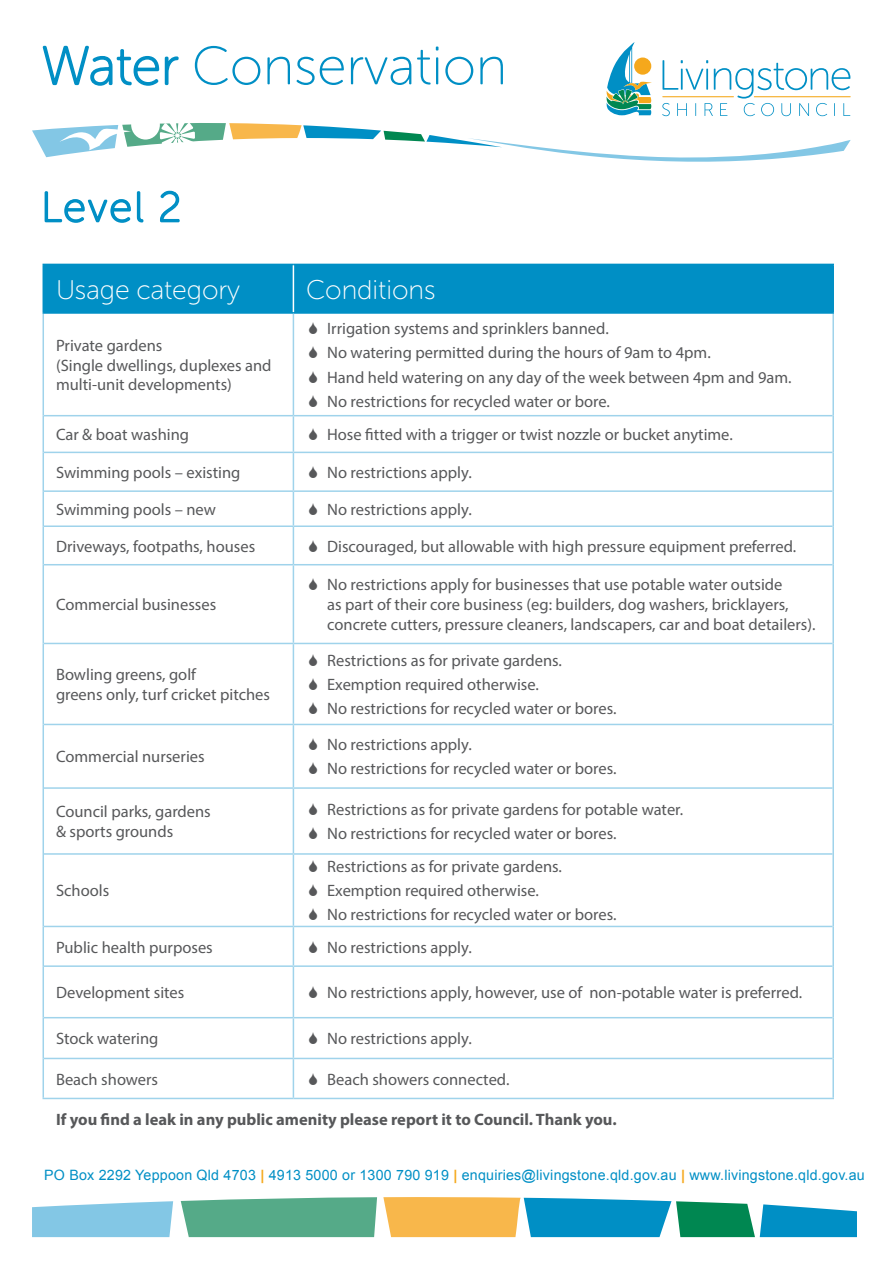
<style>
.page{position:relative;width:893px;height:1263px;background:#fff}
.page>*{position:absolute;margin:0;border:0;box-sizing:border-box;transform-origin:0 0}
.t1{font:54px "Museo Sans Rounded 100";color:#008fc5}
.t2{font:42px "Museo Sans Rounded 100";letter-spacing:.05em;color:#008fc5}
.Body_Text{font:27px "Museo Sans Rounded 100";color:#fff}
.Body_Text-2{font:16.5px/19.8px "Myriad Pro";color:#57585a}
.Body_Text-3{font:700 16.5px "Myriad Pro";color:#57585a}
.t3{font:14.25px "Arial";letter-spacing:.015em;color:#008fc5}
.s1{font-weight:700;color:#f5a81c}
</style>
<div class="page">
<div style="left:44px;top:265px;width:788px;height:47px;background:#008fc5"></div>
<hr style="left:43px;top:314px;width:1px;height:102px;background:#9fd3eb">
<hr style="left:293px;top:314px;width:1px;height:101px;background:#9fd3eb">
<hr style="left:832px;top:314px;width:2px;height:102px;background:#9fd3eb">
<hr style="left:43px;top:416px;width:1px;height:36px;background:#9fd3eb">
<hr style="left:293px;top:416px;width:1px;height:36px;background:#9fd3eb">
<hr style="left:832px;top:416px;width:2px;height:36px;background:#9fd3eb">
<hr style="left:43px;top:452px;width:1px;height:39px;background:#9fd3eb">
<hr style="left:293px;top:453px;width:1px;height:37px;background:#9fd3eb">
<hr style="left:832px;top:452px;width:2px;height:39px;background:#9fd3eb">
<hr style="left:43px;top:491px;width:1px;height:35px;background:#9fd3eb">
<hr style="left:293px;top:492px;width:1px;height:33px;background:#9fd3eb">
<hr style="left:832px;top:491px;width:2px;height:35px;background:#9fd3eb">
<hr style="left:43px;top:526px;width:1px;height:39px;background:#9fd3eb">
<hr style="left:293px;top:527px;width:1px;height:37px;background:#9fd3eb">
<hr style="left:832px;top:526px;width:2px;height:39px;background:#9fd3eb">
<hr style="left:43px;top:565px;width:1px;height:78px;background:#9fd3eb">
<hr style="left:293px;top:565px;width:1px;height:78px;background:#9fd3eb">
<hr style="left:832px;top:565px;width:2px;height:78px;background:#9fd3eb">
<hr style="left:43px;top:643px;width:1px;height:81px;background:#9fd3eb">
<hr style="left:293px;top:644px;width:1px;height:80px;background:#9fd3eb">
<hr style="left:832px;top:643px;width:2px;height:81px;background:#9fd3eb">
<hr style="left:43px;top:724px;width:1px;height:64px;background:#9fd3eb">
<hr style="left:293px;top:725px;width:1px;height:62px;background:#9fd3eb">
<hr style="left:832px;top:724px;width:2px;height:64px;background:#9fd3eb">
<hr style="left:43px;top:788px;width:1px;height:66px;background:#9fd3eb">
<hr style="left:293px;top:789px;width:1px;height:64px;background:#9fd3eb">
<hr style="left:832px;top:788px;width:2px;height:66px;background:#9fd3eb">
<hr style="left:43px;top:854px;width:1px;height:72px;background:#9fd3eb">
<hr style="left:293px;top:855px;width:1px;height:71px;background:#9fd3eb">
<hr style="left:832px;top:854px;width:2px;height:72px;background:#9fd3eb">
<hr style="left:43px;top:926px;width:1px;height:40px;background:#9fd3eb">
<hr style="left:293px;top:927px;width:1px;height:38px;background:#9fd3eb">
<hr style="left:832px;top:926px;width:2px;height:40px;background:#9fd3eb">
<hr style="left:43px;top:966px;width:1px;height:52px;background:#9fd3eb">
<hr style="left:293px;top:967px;width:1px;height:50px;background:#9fd3eb">
<hr style="left:832px;top:966px;width:2px;height:52px;background:#9fd3eb">
<hr style="left:43px;top:1018px;width:1px;height:40px;background:#9fd3eb">
<hr style="left:293px;top:1018px;width:1px;height:40px;background:#9fd3eb">
<hr style="left:832px;top:1018px;width:2px;height:40px;background:#9fd3eb">
<hr style="left:43px;top:1058px;width:1px;height:40px;background:#9fd3eb">
<hr style="left:293px;top:1059px;width:1px;height:39px;background:#9fd3eb">
<hr style="left:832px;top:1058px;width:2px;height:40px;background:#9fd3eb">
<hr style="left:44px;top:415px;width:249px;height:1px;background:#9fd3eb">
<hr style="left:293px;top:415px;width:539px;height:1px;background:#9fd3eb">
<hr style="left:44px;top:452px;width:249px;height:1px;background:#9fd3eb">
<hr style="left:293px;top:452px;width:539px;height:1px;background:#9fd3eb">
<hr style="left:44px;top:490px;width:249px;height:2px;background:#9fd3eb">
<hr style="left:293px;top:490px;width:539px;height:2px;background:#9fd3eb">
<hr style="left:44px;top:525px;width:249px;height:2px;background:#9fd3eb">
<hr style="left:293px;top:525px;width:539px;height:2px;background:#9fd3eb">
<hr style="left:44px;top:564px;width:249px;height:1px;background:#9fd3eb">
<hr style="left:293px;top:564px;width:539px;height:1px;background:#9fd3eb">
<hr style="left:44px;top:643px;width:249px;height:1px;background:#9fd3eb">
<hr style="left:293px;top:643px;width:539px;height:1px;background:#9fd3eb">
<hr style="left:44px;top:724px;width:249px;height:1px;background:#9fd3eb">
<hr style="left:293px;top:724px;width:539px;height:1px;background:#9fd3eb">
<hr style="left:44px;top:787px;width:249px;height:2px;background:#9fd3eb">
<hr style="left:293px;top:787px;width:539px;height:2px;background:#9fd3eb">
<hr style="left:44px;top:853px;width:249px;height:2px;background:#9fd3eb">
<hr style="left:293px;top:853px;width:539px;height:2px;background:#9fd3eb">
<hr style="left:44px;top:926px;width:249px;height:1px;background:#9fd3eb">
<hr style="left:293px;top:926px;width:539px;height:1px;background:#9fd3eb">
<hr style="left:44px;top:965px;width:249px;height:2px;background:#9fd3eb">
<hr style="left:293px;top:965px;width:539px;height:2px;background:#9fd3eb">
<hr style="left:44px;top:1017px;width:249px;height:1px;background:#9fd3eb">
<hr style="left:293px;top:1017px;width:539px;height:1px;background:#9fd3eb">
<hr style="left:44px;top:1058px;width:249px;height:1px;background:#9fd3eb">
<hr style="left:293px;top:1058px;width:539px;height:1px;background:#9fd3eb">
<hr style="left:293px;top:265px;width:1px;height:47px;background:#fff">
<hr style="left:43px;top:264px;width:250px;height:1px;background:#008fc5">
<hr style="left:293px;top:264px;width:541px;height:1px;background:#008fc5">
<hr style="left:43px;top:312px;width:250px;height:2px;background:#008fc5">
<hr style="left:293px;top:312px;width:541px;height:2px;background:#008fc5">
<hr style="left:43px;top:265px;width:1px;height:47px;background:#008fc5">
<hr style="left:832px;top:265px;width:2px;height:47px;background:#008fc5">
<hr style="left:43px;top:1098px;width:250px;height:1px;background:#9fd3eb">
<hr style="left:293px;top:1098px;width:541px;height:1px;background:#9fd3eb">
<svg style="left:44px;top:191px;width:100px;height:32px"></svg>
<svg style="left:160px;top:190px;width:20px;height:33px"></svg>
<svg style="left:383px;top:1197px;width:474px;height:40px"></svg>
<svg style="left:181px;top:1197px;width:196px;height:40px;background:#60af8f"></svg>
<svg style="left:32px;top:1201px;width:141px;height:36px;background:#8ecce7"></svg>
<svg style="left:32px;top:42px;width:819px;height:120px"></svg>
<p class="t1" style="left:41px;top:37px;width:468px">Water Conservation</p>
<p class="t2" style="left:41px;top:185px;width:142px">Level 2</p>
<p class="Body_Text" style="left:56px;top:275px;width:186px">Usage category</p>
<p class="Body_Text" style="left:306px;top:275px;width:131px">Conditions</p>
<p class="Body_Text-2" style="left:56px;top:335px;width:108px">Private gardens</p>
<p class="Body_Text-2" style="left:56px;top:355px;width:217px">(Single dwellings, duplexes and</p>
<p class="Body_Text-2" style="left:56px;top:375px;width:177px">multi-unit developments)</p>
<p class="Body_Text-2" style="left:327px;top:319px;width:283px">Irrigation systems and sprinklers banned.</p>
<p class="Body_Text-2" style="left:327px;top:343px;width:385px">No watering permitted during the hours of 9am to 4pm.</p>
<p class="Body_Text-2" style="left:327px;top:367px;width:466px">Hand held watering on any day of the week between 4pm and 9am.</p>
<p class="Body_Text-2" style="left:327px;top:391px;width:284px">No restrictions for recycled water or bore.</p>
<p class="Body_Text-2" style="left:56px;top:424px;width:135px">Car &amp; boat washing</p>
<p class="Body_Text-2" style="left:327px;top:424px;width:407px">Hose fitted with a trigger or twist nozzle or bucket anytime.</p>
<p class="Body_Text-2" style="left:56px;top:462px;width:186px">Swimming pools – existing</p>
<p class="Body_Text-2" style="left:327px;top:462px;width:146px">No restrictions apply.</p>
<p class="Body_Text-2" style="left:56px;top:499px;width:162px">Swimming pools – new</p>
<p class="Body_Text-2" style="left:327px;top:499px;width:146px">No restrictions apply.</p>
<p class="Body_Text-2" style="left:56px;top:536px;width:201px">Driveways, footpaths, houses</p>
<p class="Body_Text-2" style="left:327px;top:536px;width:471px">Discouraged, but allowable with high pressure equipment preferred.</p>
<p class="Body_Text-2" style="left:56px;top:595px;width:162px">Commercial businesses</p>
<p class="Body_Text-2" style="left:56px;top:664px;width:142px">Bowling greens, golf</p>
<p class="Body_Text-2" style="left:56px;top:684px;width:216px">greens only, turf cricket pitches</p>
<p class="Body_Text-2" style="left:56px;top:747px;width:150px">Commercial nurseries</p>
<p class="Body_Text-2" style="left:327px;top:575px;width:490px">No restrictions apply for businesses that use potable water outside<br>as part of their core business (eg: builders, dog washers, bricklayers, concrete cutters, pressure cleaners, landscapers, car and boat detailers).</p>
<p class="Body_Text-2" style="left:327px;top:650px;width:236px">Restrictions as for private gardens.</p>
<p class="Body_Text-2" style="left:327px;top:674px;width:213px">Exemption required otherwise.</p>
<p class="Body_Text-2" style="left:327px;top:698px;width:291px">No restrictions for recycled water or bores.</p>
<p class="Body_Text-2" style="left:327px;top:735px;width:146px">No restrictions apply.</p>
<p class="Body_Text-2" style="left:327px;top:759px;width:291px">No restrictions for recycled water or bores.</p>
<p class="Body_Text-2" style="left:56px;top:802px;width:156px">Council parks, gardens &amp; sports grounds</p>
<p class="Body_Text-2" style="left:327px;top:799px;width:357px">Restrictions as for private gardens for potable water.</p>
<p class="Body_Text-2" style="left:327px;top:823px;width:291px">No restrictions for recycled water or bores.</p>
<p class="Body_Text-2" style="left:56px;top:881px;width:55px">Schools</p>
<p class="Body_Text-2" style="left:327px;top:857px;width:236px">Restrictions as for private gardens.</p>
<p class="Body_Text-2" style="left:327px;top:881px;width:213px">Exemption required otherwise.</p>
<p class="Body_Text-2" style="left:327px;top:905px;width:291px">No restrictions for recycled water or bores.</p>
<p class="Body_Text-2" style="left:56px;top:937px;width:158px">Public health purposes</p>
<p class="Body_Text-2" style="left:327px;top:937px;width:146px">No restrictions apply.</p>
<p class="Body_Text-2" style="left:56px;top:982px;width:130px">Development sites</p>
<p class="Body_Text-2" style="left:327px;top:982px;width:477px">No restrictions apply, however, use of non-potable water is preferred.</p>
<p class="Body_Text-2" style="left:56px;top:1028px;width:104px">Stock watering</p>
<p class="Body_Text-2" style="left:327px;top:1028px;width:146px">No restrictions apply.</p>
<p class="Body_Text-2" style="left:56px;top:1069px;width:104px">Beach showers</p>
<p class="Body_Text-2" style="left:327px;top:1069px;width:184px">Beach showers connected.</p>
<p class="Body_Text-3" style="left:56px;top:1108px;width:562px">If you find a leak in any public amenity please report it to Council. Thank you.</p>
<p class="t3" style="left:44px;top:1165px;width:822px">PO Box 2292 Yeppoon Qld 4703 <span class="s1">|</span> 4913 5000 or 1300 790 919 <span class="s1">|</span> enquiries@livingstone.qld.gov.au <span class="s1">|</span> www.livingstone.qld.gov.au</p>
</div>
